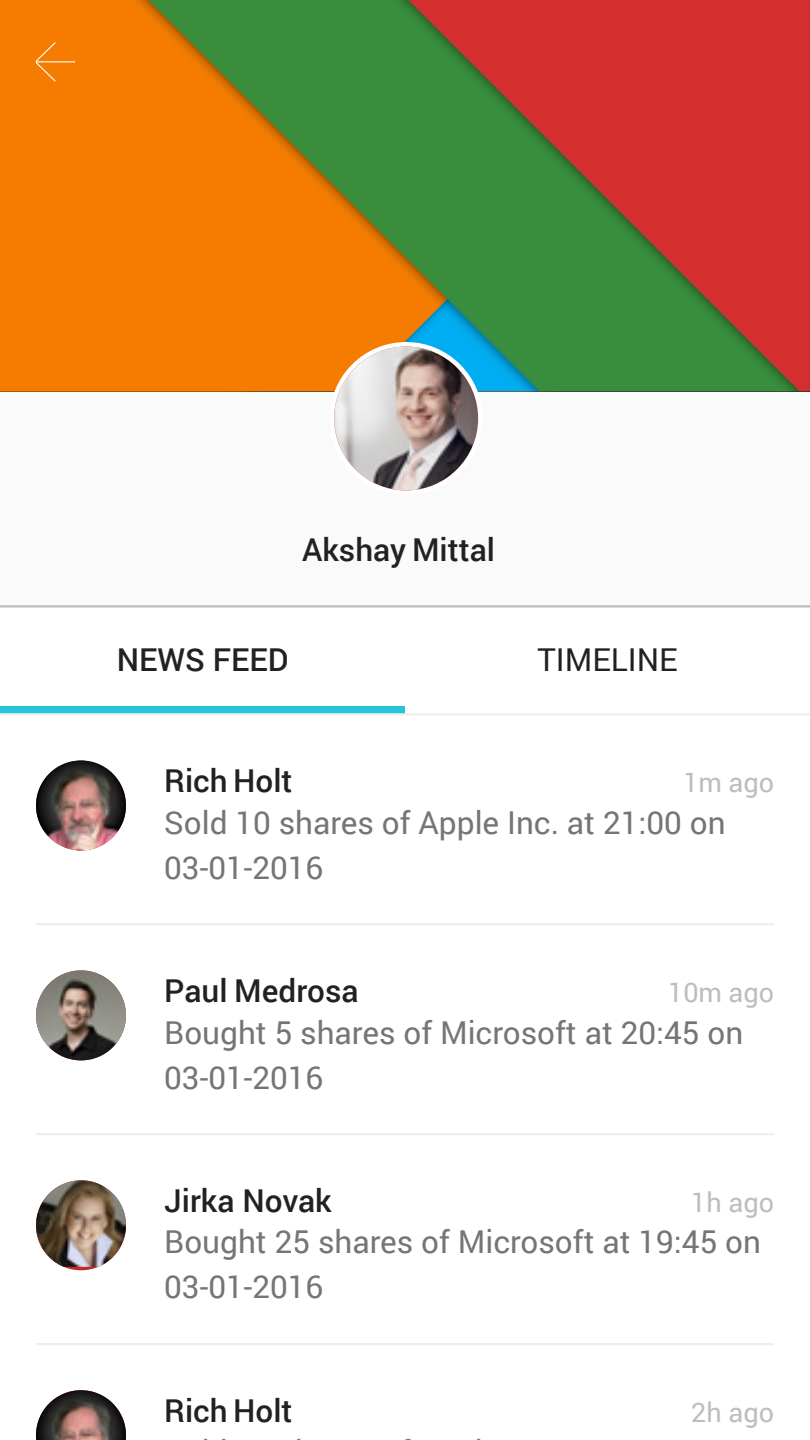
<style>
.page{position:relative;width:810px;height:1440px;background:#fff}
.page>*{position:absolute;margin:0;border:0;box-sizing:border-box;transform-origin:0 0}
.t1{font:31.5px/45px "Roboto";color:#757575}
.t2{font:500 31.5px "Roboto";color:#212121}
.t3{font:31.5px "Roboto";color:#212121}
.t4{font:27px "Roboto";color:#bdbdbd}
</style>
<div class="page">
<div style="left:0;top:0;width:810px;height:608px;background:#fafafa"></div>
<div style="left:0;top:0;width:89px;height:391px;background:#f57c00"></div>
<div style="left:89px;top:0;width:721px;height:391px;background:#f57c00"></div>
<svg style="left:148px;top:0;width:221px;height:391px"></svg>
<div style="left:369px;top:0;width:441px;height:391px;background:#000;opacity:.5"></div>
<svg style="left:408px;top:0;width:402px;height:391px;background:#885c39"></svg>
<div style="left:0;top:706px;width:405px;height:10px;background:#25c6da"></div>
<hr style="left:0;top:713px;width:810px;height:3px;background:#eee">
<hr style="left:36px;top:923px;width:738px;height:2px;background:#eee">
<hr style="left:0;top:605px;width:810px;height:3px;background:#bdbdbd">
<svg style="left:332px;top:344px;width:148px;height:149px"></svg>
<img style="left:334px;top:346px;width:144px;height:144px;border-radius:72px">
<div style="left:330px;top:342px;width:153px;height:153px;border:4px solid #fff;border-radius:50%"></div>
<img style="left:36px;top:760px;width:90px;height:90px;border-radius:45px">
<img style="left:36px;top:1390px;width:90px;height:50px">
<hr style="left:36px;top:1133px;width:738px;height:2px;background:#eee">
<img style="left:36px;top:970px;width:90px;height:90px;border-radius:45px">
<hr style="left:36px;top:1343px;width:738px;height:2px;background:#eee">
<img style="left:36px;top:1180px;width:90px;height:87px">
<svg style="left:35px;top:41px;width:22px;height:42px"></svg>
<hr style="left:37px;top:61px;width:38px;height:1px;background:#fff">
<p class="t2" style="left:302px;top:528px;width:194px">Akshay Mittal</p>
<p class="t2" style="left:117px;top:637px;width:169px">NEWS FEED</p>
<p class="t3" style="left:537px;top:637px;width:138px">TimeLi ne</p>
<p class="t2" style="left:164px;top:759px;width:130px">Rich Holt</p>
<p class="t4" style="left:683px;top:764px;width:92px">1m ago</p>
<p class="t1" style="left:164px;top:799px;width:563px">Sold 10 shares of Apple Inc. at 21:00 on<br>03-01-2016</p>
<p class="t2" style="left:164px;top:969px;width:196px">Paul Medrosa</p>
<p class="t4" style="left:668px;top:973px;width:107px">10m ago</p>
<p class="t1" style="left:164px;top:1009px;width:581px">Bought 5 shares of Microsoft at 20:45 on<br>03-01-2016</p>
<p class="t2" style="left:164px;top:1179px;width:169px">Jirka Novak</p>
<p class="t4" style="left:691px;top:1183px;width:84px">1h ago</p>
<p class="t1" style="left:164px;top:1219px;width:598px">Bought 25 shares of Microsoft at 19:45 on<br>03-01-2016</p>
<p class="t2" style="left:164px;top:1388px;width:130px">Rich Holt</p>
<p class="t4" style="left:691px;top:1393px;width:84px">2h ago</p>
</div>
